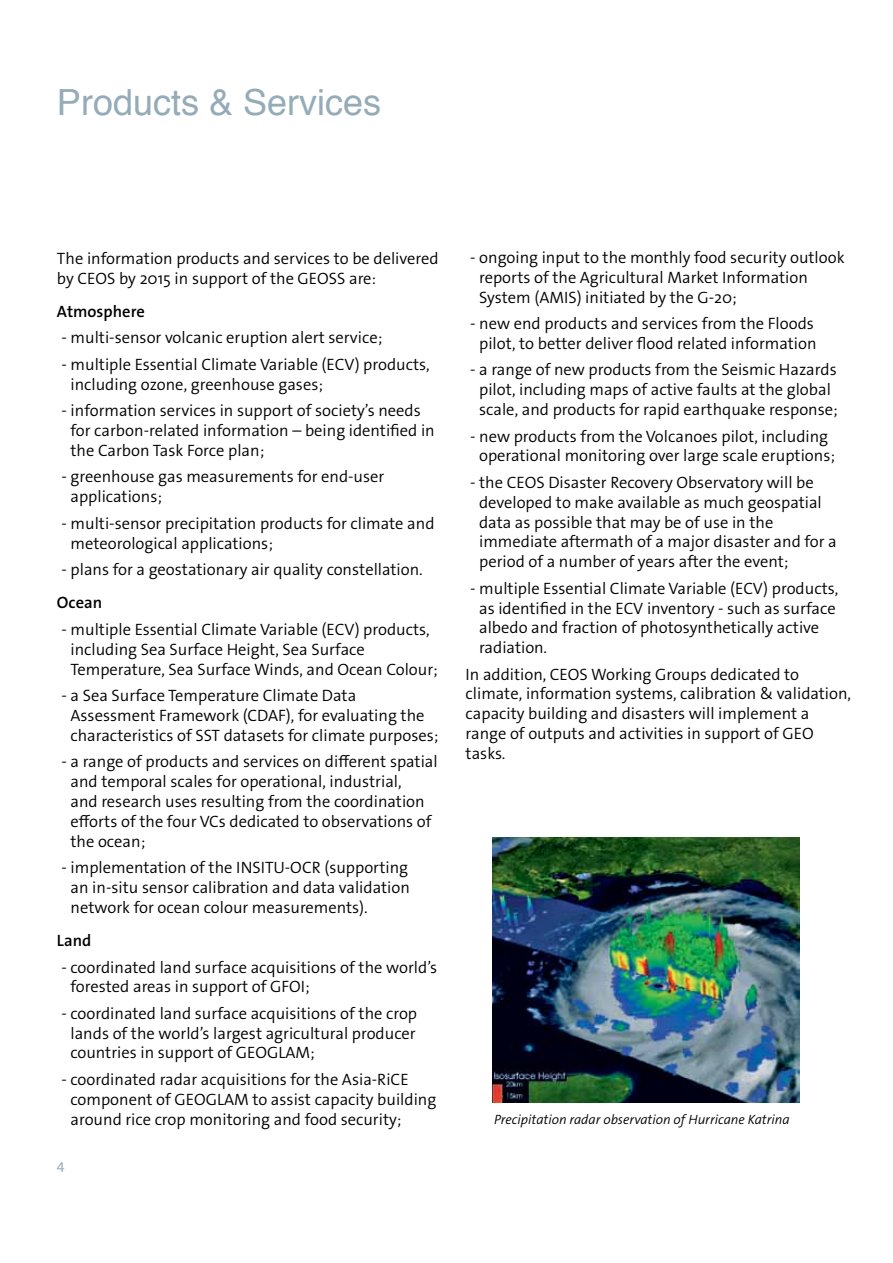
<style>
.page{position:relative;width:893px;height:1263px;background:#fff}
.page>*{position:absolute;margin:0;border:0;box-sizing:border-box;transform-origin:0 0}
.t1{font:36px "Helvetica";color:#95acb8}
.t2{font:300 16.5px/19.8px "The Sans Os F";color:#000}
.t3{font:600 16.5px "The Sans Os F";color:#000}
.t4{font:15px "Myriad Pro";color:#95acb8}
.t5{font:italic 300 13.5px "The Sans Os F";color:#000}
</style>
<div class="page">
<img style="left:493px;top:837px;width:307px;height:265px">
<h1 class="t1" style="left:57px;top:74px;width:326px">Products &amp; Services</h1>
<p class="t2" style="left:57px;top:248px;width:383px">The information products and services to be delivered by CEOS by 2015 in support of the GEOSS are:</p>
<p class="t3" style="left:57px;top:301px;width:89px">Atmosphere</p>
<p class="t2" style="left:62px;top:328px;width:322px">- multi-sensor volcanic eruption alert service;</p>
<p class="t2" style="left:70px;top:355px;width:361px;text-indent:-9px">- multiple Essential Climate Variable (ECV) products, including ozone, greenhouse gases;</p>
<p class="t2" style="left:70px;top:401px;width:366px;text-indent:-9px">- information services in support of society’s needs for carbon-related information – being identified in the Carbon Task Force plan;</p>
<p class="t2" style="left:70px;top:467px;width:315px;text-indent:-9px">- greenhouse gas measurements for end-user applications;</p>
<p class="t2" style="left:70px;top:513px;width:366px;text-indent:-9px">- multi-sensor precipitation products for climate and meteorological applications;</p>
<p class="t2" style="left:62px;top:560px;width:363px">- plans for a geostationary air quality constellation.</p>
<p class="t3" style="left:57px;top:592px;width:47px">Ocean</p>
<p class="t2" style="left:70px;top:620px;width:369px;text-indent:-9px">- multiple Essential Climate Variable (ECV) products, including Sea Surface Height, Sea Surface<br>Temperature, Sea Surface Winds, and Ocean Colour;</p>
<p class="t2" style="left:70px;top:686px;width:370px;text-indent:-9px">- a Sea Surface Temperature Climate Data<br>Assessment Framework (CDAF), for evaluating the characteristics of SST datasets for climate purposes;</p>
<p class="t2" style="left:70px;top:752px;width:369px;text-indent:-9px">- a range of products and services on different spatial and temporal scales for operational, industrial,<br>and research uses resulting from the coordination efforts of the four VCs dedicated to observations of the ocean;</p>
<p class="t2" style="left:70px;top:858px;width:341px;text-align:justify;text-indent:-9px">- implementation of the INSITU-OCR (supporting an in-situ sensor calibration and data validation network for ocean colour measurements).</p>
<p class="t3" style="left:57px;top:930px;width:36px">Land</p>
<p class="t2" style="left:70px;top:957px;width:368px;text-indent:-9px">- coordinated land surface acquisitions of the world’s forested areas in support of GFOI;</p>
<p class="t2" style="left:70px;top:1003px;width:348px;text-align:justify;text-indent:-9px">- coordinated land surface acquisitions of the crop lands of the world’s largest agricultural producer countries in support of GEOGLAM;</p>
<p class="t2" style="left:70px;top:1070px;width:367px;text-indent:-9px">- coordinated radar acquisitions for the Asia-RiCE component of GEOGLAM to assist capacity building around rice crop monitoring and food security;</p>
<p class="t4" style="left:57px;top:1158px;width:9px">4</p>
<p class="t2" style="left:479px;top:248px;width:367px;text-indent:-9px">- ongoing input to the monthly food security outlook reports of the Agricultural Market Information<br>System (AMIS) initiated by the G-20;</p>
<p class="t2" style="left:470px;top:314px;width:348px;text-align:center">- new end products and services from the Floods pilot, to better deliver flood related information</p>
<p class="t2" style="left:470px;top:360px;width:369px;text-align:center">- a range of new products from the Seismic Hazards pilot, including maps of active faults at the global scale, and products for rapid earthquake response;</p>
<p class="t2" style="left:470px;top:426px;width:366px;text-align:center">- new products from the Volcanoes pilot, including operational monitoring over large scale eruptions;</p>
<p class="t2" style="left:479px;top:473px;width:359px;text-indent:-9px">- the CEOS Disaster Recovery Observatory will be developed to make available as much geospatial data as possible that may be of use in the immediate aftermath of a major disaster and for a period of a number of years after the event;</p>
<p class="t2" style="left:479px;top:578px;width:361px;text-indent:-9px">- multiple Essential Climate Variable (ECV) products, as identified in the ECV inventory - such as surface albedo and fraction of photosynthetically active radiation.</p>
<p class="t2" style="left:466px;top:664px;width:387px">In addition, CEOS Working Groups dedicated to climate, information systems, calibration &amp; validation, capacity building and disasters will implement a range of outputs and activities in support of GEO tasks.</p>
<p class="t5" style="left:494px;top:1111px;width:297px">Precipitation radar observation of Hurricane Katrina</p>
</div>
